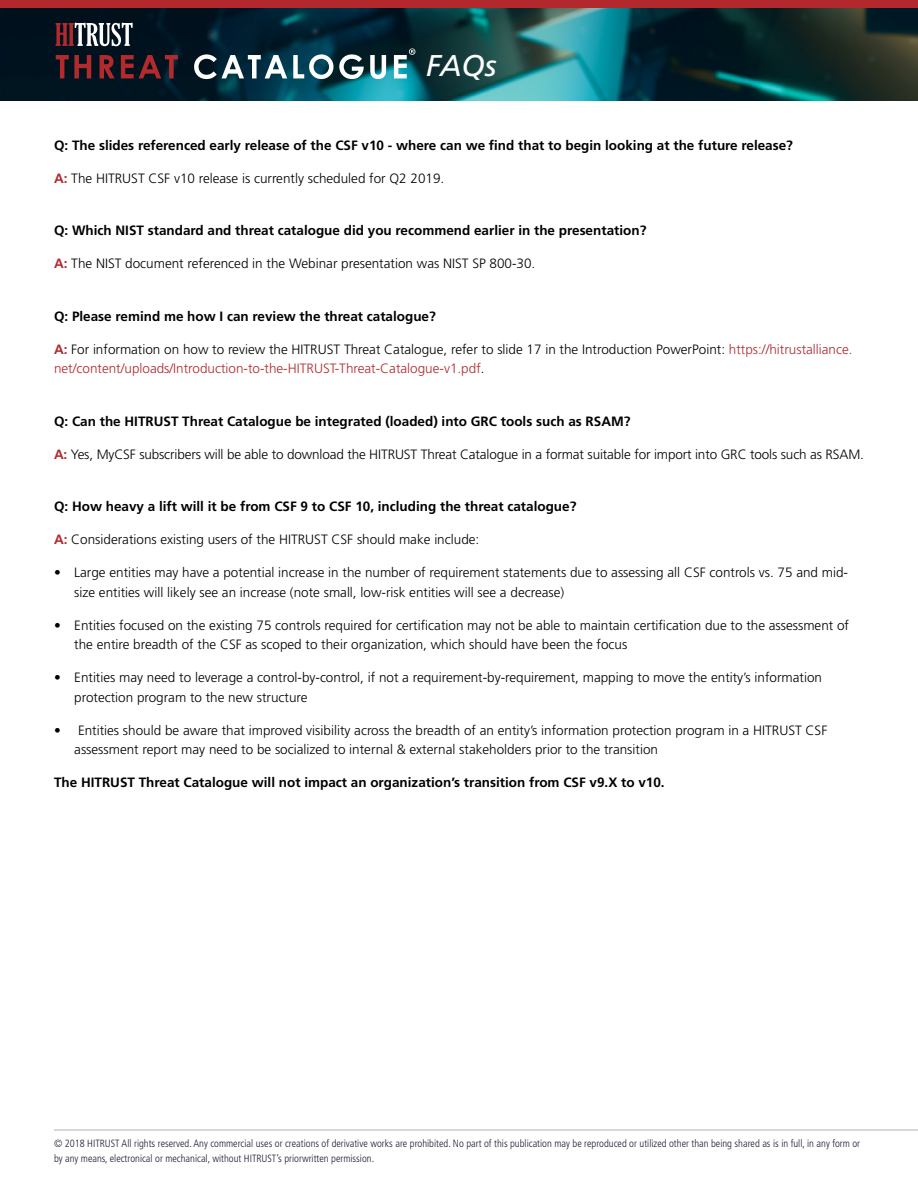
<style>
.page{position:relative;width:918px;height:1188px;background:#fff}
.page>*{position:absolute;margin:0;border:0;box-sizing:border-box;transform-origin:0 0}
.t1{font:italic 30px "Frutiger";color:#fff}
.t2{font:300 13.5px/19.5px "Frutiger";color:#000}
.t3{font:700 13.5px "Frutiger";color:#000}
.t4{font:300 condensed 10.5px/15px "Frutiger";color:#211d35}
.s1{font-weight:700;color:#b02a2f}
.s2{color:#b02a2f}
</style>
<div class="page">
<img style="left:0;top:8px;width:918px;height:92px">
<hr style="left:54px;top:1129px;width:864px;height:2px;background:#d6d8d9">
<svg style="left:56px;top:23px;width:77px;height:23px"></svg>
<svg style="left:56px;top:55px;width:35px;height:23px"></svg>
<svg style="left:100px;top:55px;width:15px;height:23px"></svg>
<svg style="left:121px;top:55px;width:57px;height:23px"></svg>
<svg style="left:194px;top:54px;width:93px;height:25px"></svg>
<svg style="left:293px;top:54px;width:40px;height:25px"></svg>
<svg style="left:339px;top:54px;width:25px;height:25px"></svg>
<svg style="left:370px;top:55px;width:16px;height:24px"></svg>
<svg style="left:394px;top:48px;width:21px;height:30px"></svg>
<div style="left:0;top:0;width:918px;height:8px;background:#b3282d"></div>
<h1 class="t1" style="left:426px;top:48px;width:72px">FAQs</h1>
<p class="t3" style="left:54px;top:137px;width:741px">Q: The slides referenced early release of the CSF v10 - where can we find that to begin looking at the future release?</p>
<p class="t2" style="left:54px;top:169px;width:392px"><span class="s1">A:</span> The HITRUST CSF v10 release is currently scheduled for Q2 2019.</p>
<p class="t3" style="left:54px;top:223px;width:594px">Q: Which NIST standard and threat catalogue did you recommend earlier in the presentation?</p>
<p class="t2" style="left:54px;top:254px;width:483px"><span class="s1">A:</span> The NIST document referenced in the Webinar presentation was NIST SP 800-30.</p>
<p class="t3" style="left:54px;top:308px;width:383px">Q: Please remind me how I can review the threat catalogue?</p>
<p class="t2" style="left:54px;top:339px;width:800px"><span class="s1">A:</span> For information on how to review the HITRUST Threat Catalogue, refer to slide 17 in the Introduction PowerPoint: <span class="s2">https://hitrustalliance. net/content/uploads/Introduction-to-the-HITRUST-Threat-Catalogue-v1.pdf</span>.</p>
<p class="t3" style="left:54px;top:413px;width:578px">Q: Can the HITRUST Threat Catalogue be integrated (loaded) into GRC tools such as RSAM?</p>
<p class="t2" style="left:54px;top:444px;width:811px"><span class="s1">A:</span> Yes, MyCSF subscribers will be able to download the HITRUST Threat Catalogue in a format suitable for import into GRC tools such as RSAM.</p>
<p class="t3" style="left:54px;top:499px;width:524px">Q: How heavy a lift will it be from CSF 9 to CSF 10, including the threat catalogue?</p>
<p class="t2" style="left:54px;top:530px;width:427px"><span class="s1">A:</span> Considerations existing users of the HITRUST CSF should make include:</p>
<p class="t2" style="left:74px;top:563px;width:775px;text-indent:-20px">• Large entities may have a potential increase in the number of requirement statements due to assessing all CSF controls vs. 75 and mid&shy;size entities will likely see an increase (note small, low-risk entities will see a decrease)</p>
<p class="t2" style="left:74px;top:615px;width:776px;text-indent:-20px">• Entities focused on the existing 75 controls required for certification may not be able to maintain certification due to the assessment of the entire breadth of the CSF as scoped to their organization, which should have been the focus</p>
<p class="t2" style="left:74px;top:668px;width:749px;text-indent:-20px">• Entities may need to leverage a control-by-control, if not a requirement-by-requirement, mapping to move the entity’s information protection program to the new structure</p>
<p class="t2" style="left:74px;top:720px;width:755px;text-indent:-20px">• Entities should be aware that improved visibility across the breadth of an entity’s information protection program in a HITRUST CSF assessment report may need to be socialized to internal &amp; external stakeholders prior to the transition</p>
<p class="t3" style="left:54px;top:775px;width:612px">The HITRUST Threat Catalogue will not impact an organization’s transition from CSF v9.X to v10.</p>
<p class="t4" style="left:54px;top:1136px;width:808px">© 2018 HITRUST All rights reserved. Any commercial uses or creations of derivative works are prohibited. No part of this publication may be reproduced or utilized other than being shared as is in full, in any form or by any means, electronical or mechanical, without HITRUST’s priorwritten permission.</p>
</div>
